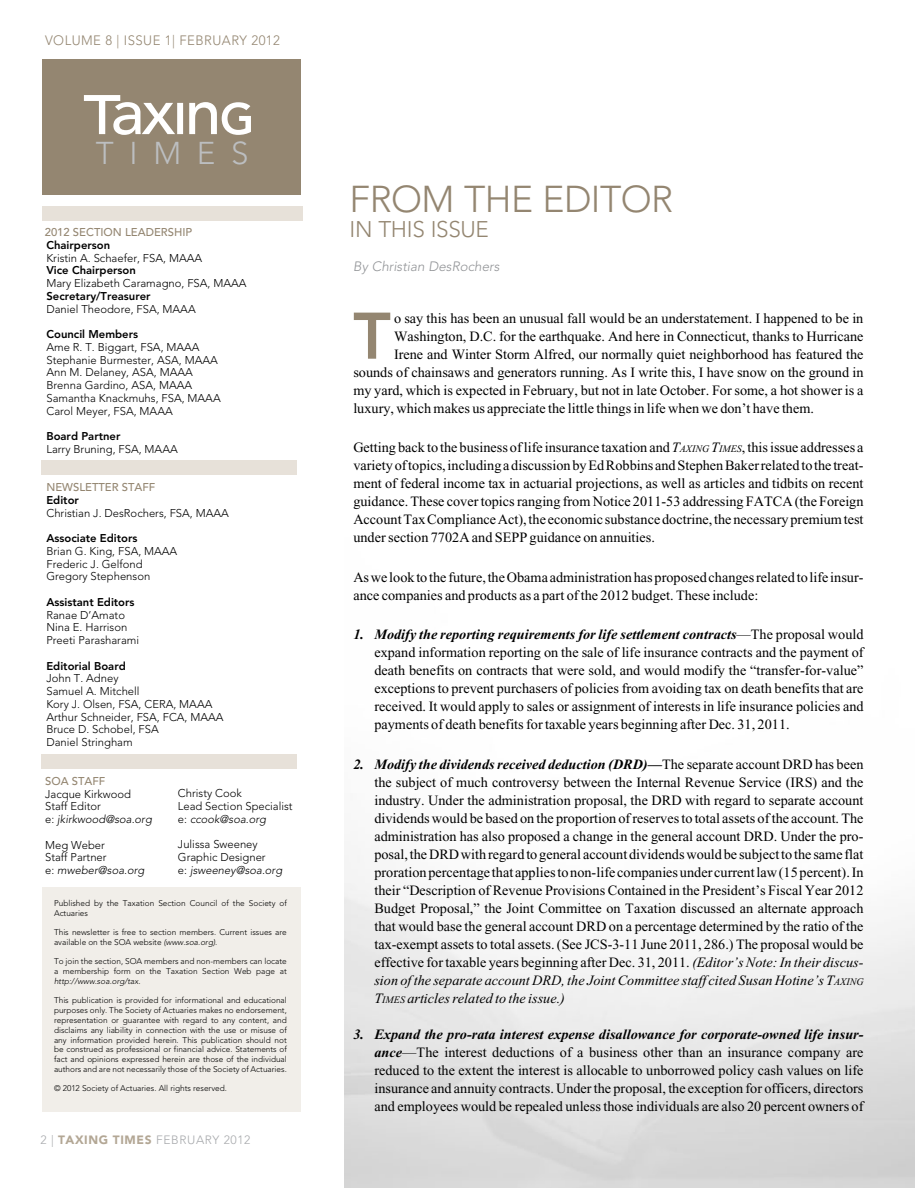
<style>
.page{position:relative;width:915px;height:1188px;background:#fff}
.page>*{position:absolute;margin:0;border:0;box-sizing:border-box;transform-origin:0 0}
.t1{font:800 65.1px "Avenir";color:#948671}
.t2{font:300 37.05px "Avenir";letter-spacing:-.015em;color:#948671}
.t3{font:300 31.35px "Avenir";color:#bcbec0}
.t4{font:300 22.5px "Avenir";letter-spacing:-.015em;color:#948671}
.t5{font:14.25px/18px "Times New Roman";color:#000;text-align:justify}
.t6{font:300 13.5px "Avenir";letter-spacing:.035em;color:#948671}
.t7{font:italic 300 13.5px "Avenir";color:#939598}
.t8{font:300 12px "Avenir";letter-spacing:.05em;color:#a7a9ac}
.t9{font:300 11.25px/12.8px "Avenir";color:#000}
.t10{font:800 11.25px "Avenir";color:#000}
.t11{font:500 11.25px "Avenir";color:#948671}
.t12{font:500 11.25px "Avenir";color:#948671}
.t13{font:300 8.25px/9.8px "Avenir";color:#000}
.t14{font:italic 300 8.25px "Avenir";color:#000}
.s1{font-style:italic}
.s2{font-weight:900;color:#b3a795}
.s3{font-style:italic;font-size:10.05px}
.s4{font-weight:700;font-style:italic}
</style>
<div class="page">
<div style="left:42px;top:887px;width:258px;height:225px;background:#f1eee9"></div>
<div style="left:42px;top:59px;width:258px;height:135px;background:#948671"></div>
<svg style="left:84px;top:95px;width:167px;height:40px"></svg>
<div style="left:43px;top:206px;width:260px;height:14px;background:#e7e1d9"></div>
<div style="left:42px;top:461px;width:255px;height:14px;background:#e7e1d9"></div>
<div style="left:42px;top:754px;width:255px;height:15px;background:#e7e1d9"></div>
<p class="t6" style="left:45px;top:33px;width:236px">VOLUM E 8 | ISSUE 1| FEBRUARY 2012</p>
<h3 class="t3" style="left:96px;top:135px;width:151px">TIM ES</h3>
<p class="t11" style="left:45px;top:226px;width:149px">2012 SECTION LEADERSHIP</p>
<p class="t10" style="left:46px;top:238px;width:65px">Chairperson</p>
<p class="t9" style="left:46px;top:252px;width:132px">Kristin A. Schaefer, FSA, MAAA</p>
<p class="t10" style="left:46px;top:264px;width:91px">Vice Chairperson</p>
<p class="t9" style="left:46px;top:277px;width:176px">Mary Elizabeth Caramagno, FSA, MAAA</p>
<p class="t10" style="left:46px;top:289px;width:106px">Secretary/Treasurer</p>
<p class="t9" style="left:46px;top:303px;width:126px">Daniel Theodore, FSA, MAAA</p>
<p class="t10" style="left:46px;top:328px;width:93px">Council Members</p>
<p class="t9" style="left:46px;top:341px;width:130px">Ame R. T. Biggart, FSA, MAAA<br>Stephanie Burmester, ASA</p>
<p class="t9" style="left:179px;top:354px;width:15px">, MAAA</p>
<p class="t9" style="left:46px;top:366px;width:94px">Ann M . Delaney, ASA</p>
<p class="t9" style="left:154px;top:366px;width:15px">, MAAA</p>
<p class="t9" style="left:46px;top:379px;width:94px">Brenna Gardino, ASA</p>
<p class="t9" style="left:46px;top:379px;width:151px;text-indent:107px">, MAAA<br>Samantha Knackmuhs, FSA, MAAA<br>Carol M eyer, FSA, MAAA</p>
<p class="t10" style="left:46px;top:430px;width:75px">Board Partner</p>
<p class="t9" style="left:46px;top:443px;width:108px">Larry Bruning, FSA, MAAA</p>
<p class="t12" style="left:46px;top:481px;width:90px">NEWSLETTER Staff</p>
<p class="t10" style="left:46px;top:493px;width:34px">Editor</p>
<p class="t9" style="left:46px;top:506px;width:159px">Christian J. DesRochers, FSA, MAAA</p>
<p class="t10" style="left:46px;top:532px;width:93px">Associate Editors</p>
<p class="t9" style="left:46px;top:545px;width:107px">Brian G. King, FSA, MAAA<br>Frederic J. Gelfond<br>Gregory Stephenson</p>
<p class="t10" style="left:46px;top:595px;width:90px">Assistant Editors</p>
<p class="t9" style="left:46px;top:608px;width:94px">Ranae D’Amato<br>Nina E. Harrison<br>Preeti Parasharami</p>
<p class="t10" style="left:46px;top:659px;width:81px">Editorial Board</p>
<p class="t9" style="left:46px;top:672px;width:154px">John T. Adney<br>Samuel A. M itchell<br>Kory J. Olsen, FSA, CERA, MAAA<br>Arthur Schneider, FSA, FCA, MAAA<br>Bruce D. Schobel, FSA<br>Daniel Stringham</p>
<p class="t11" style="left:45px;top:774px;width:62px">SOA STAFF</p>
<p class="t9" style="left:45px;top:787px;width:108px">Jacque Kirkwood<br>Staff Editor<br>e: <span class="s1">jkirkwood@soa.org</span></p>
<p class="t9" style="left:45px;top:838px;width:101px">Meg Weber<br>Staff Partner<br>e: <span class="s1">mweber@soa.org</span></p>
<p class="t9" style="left:178px;top:787px;width:116px">Christy Cook<br>Lead Section Specialist e: <span class="s1">ccook@soa.org</span></p>
<p class="t9" style="left:178px;top:838px;width:106px">Julissa Sweeney<br>Graphic Designer<br>e: <span class="s1">jsweeney@soa.org</span></p>
<p class="t13" style="left:54px;top:898px;width:234px">Published by the Taxation Section Council of the Society of<br>Actuaries</p>
<p class="t13" style="left:54px;top:928px;width:234px">This newsletter is free to section members. Current issues are available on the SOA website <span class="s1">(www.soa.org).</span></p>
<p class="t13" style="left:54px;top:957px;width:234px">To join the section, SOA members and non-members can locate a membership form on the Taxation Section Web page at</p>
<p class="t14" style="left:54px;top:976px;width:88px">http://www.soa.org/tax.</p>
<p class="t13" style="left:54px;top:996px;width:234px;text-align:justify">This publication is provided for informational and educational purposes only. The Society of Actuaries makes no endorsement, representation or guarantee with regard to any content, and disclaims any liability in connection with the use or misuse of any information provided herein. This publication should not be construed as professional or financial advice. Statements of fact and opinions expressed herein are those of the individual authors and are not necessarily those of the Society of Actuaries.</p>
<p class="t13" style="left:54px;top:1084px;width:174px">© 2012 Society of Actuaries. All rights reserved.</p>
<p class="t8" style="left:40px;top:1132px;width:211px">2 | <span class="s2">TAXING TIMES</span> FEBRUARY 2012</p>
<h2 class="t2" style="left:350px;top:177px;width:320px">FROM TH E EDITOR</h2>
<h3 class="t4" style="left:350px;top:216px;width:141px">IN TH IS ISSUE</h3>
<p class="t7" style="left:353px;top:258px;width:148px">By Christian DesRochers</p>
<h1 class="t1" style="left:353px;top:298px;width:39px">T</h1>
<p class="t5" style="left:394px;top:309px;width:471px">o say this has been an unusual fall would be an understatement. I happened to be in</p>
<p class="t5" style="left:394px;top:327px;width:471px">Washington, D.C. for the earthquake. And here in Connecticut, thanks to Hurricane</p>
<p class="t5" style="left:394px;top:345px;width:471px">Irene and Winter Storm Alfred, our normally quiet neighborhood has featured the</p>
<p class="t5" style="left:353px;top:363px;width:512px">sounds of chainsaws and generators running. As I write this, I have snow on the ground in</p>
<p class="t5" style="left:353px;top:381px;width:511px">my yard, which is expected in February, but not in late October. For some, a hot shower is a</p>
<p class="t5" style="left:353px;top:399px;width:462px">luxury, which makes us appreciate the little things in life when we don’t have them.</p>
<p class="t5" style="left:353px;top:439px;width:512px">Getting back to the business of life insurance taxation and <span class="s1">T</span><span class="s3">AXING</span> <span class="s1">T</span><span class="s3">IMES</span>, this issue addresses a variety of topics, including a discussion by Ed Robbins and Stephen Baker related to the treat&shy;ment of federal income tax in actuarial projections, as well as articles and tidbits on recent guidance. These cover topics ranging from Notice 2011-53 addressing FATCA (the Foreign Account Tax Compliance Act), the economic substance doctrine, the necessary premium test under section 7702A and SEPP guidance on annuities.</p>
<p class="t5" style="left:353px;top:568px;width:512px">As we look to the future, the Obama administration has proposed changes related to life insur&shy;ance companies and products as a part of the 2012 budget. These include:</p>
<p class="t5" style="left:374px;top:626px;width:491px;text-indent:-21px"><span class="s4">1. Modify the reporting requirements for life settlement contracts</span>—The proposal would expand information reporting on the sale of life insurance contracts and the payment of death benefits on contracts that were sold, and would modify the “transfer-for-value” exceptions to prevent purchasers of policies from avoiding tax on death benefits that are received. It would apply to sales or assignment of interests in life insurance policies and payments of death benefits for taxable years beginning after Dec. 31, 2011.</p>
<p class="t5" style="left:374px;top:755px;width:491px;text-indent:-21px"><span class="s4">2. Modify the dividends received deduction (DRD)—</span>The separate account DRD has been the subject of much controversy between the Internal Revenue Service (IRS) and the industry. Under the administration proposal, the DRD with regard to separate account dividends would be based on the proportion of reserves to total assets of the account. The administration has also proposed a change in the general account DRD. Under the pro&shy;posal, the DRD with regard to general account dividends would be subject to the same flat proration percentage that applies to non-life companies under current law (15 percent). In their “Description of Revenue Provisions Contained in the President’s Fiscal Year 2012<br>Budget Proposal,” the Joint Committee on Taxation discussed an alternate approach that would base the general account DRD on a percentage determined by the ratio of the tax-exempt assets to total assets. (See JCS-3-11 June 2011, 286.) The proposal would be effective for taxable years beginning after Dec. 31, 2011. <span class="s1">(Editor’s Note: In their discus&shy;sion of the separate account DRD, the Joint Committee staff cited Susan Hotine’s</span> <span class="s1">T</span><span class="s3">AXING </span><span class="s1">T</span><span class="s3">IMES</span> <span class="s1">articles related to the issue.)</span></p>
<p class="t5" style="left:374px;top:1025px;width:491px;text-indent:-21px"><span class="s4">3. Expand the pro-rata interest expense disallowance for corporate-owned life insur&shy;ance</span>—The interest deductions of a business other than an insurance company are reduced to the extent the interest is allocable to unborrowed policy cash values on life insurance and annuity contracts. Under the proposal, the exception for officers, directors and employees would be repealed unless those individuals are also 20 percent owners of</p>
</div>
